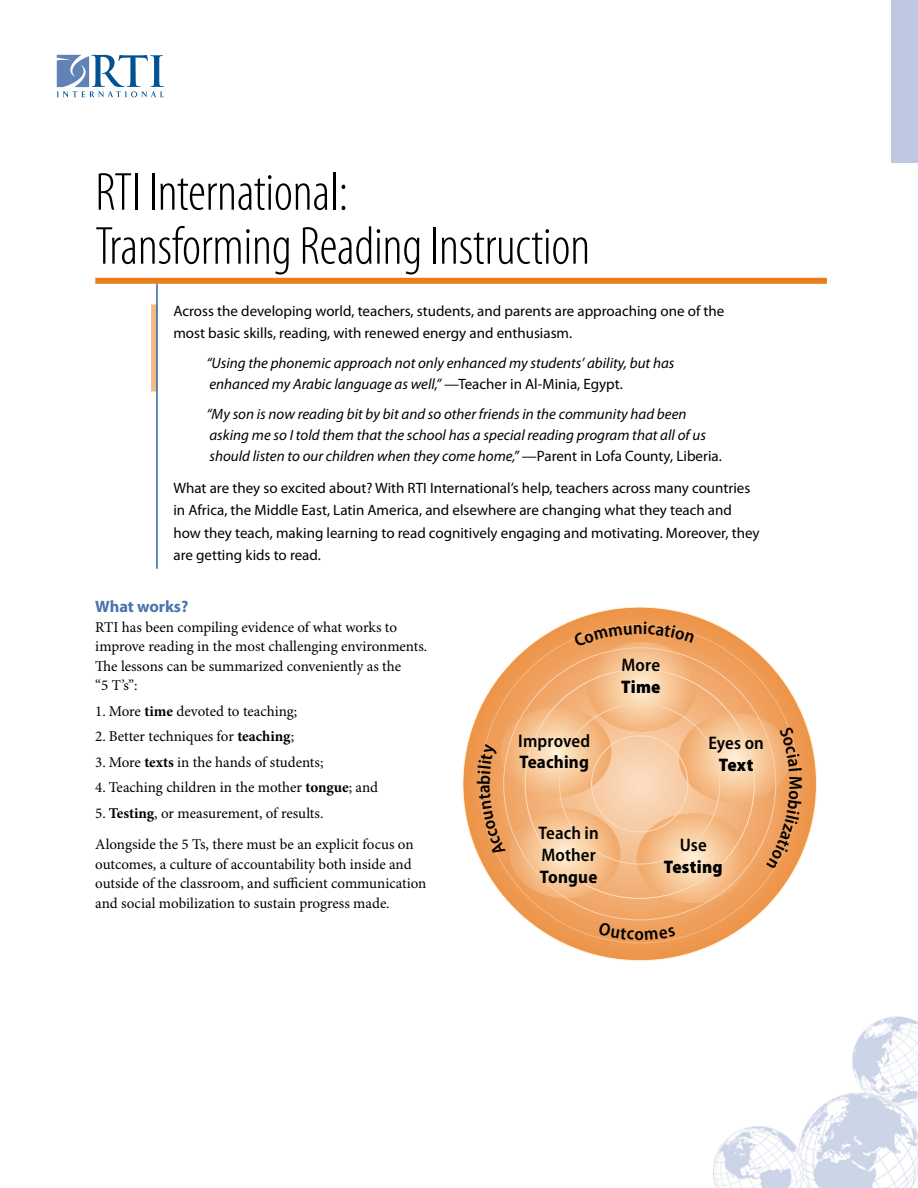
<style>
.page{position:relative;width:918px;height:1188px;background:#fff}
.page>*{position:absolute;margin:0;border:0;box-sizing:border-box;transform-origin:0 0}
.t1{font:300 condensed 54px/54px "Myriad Pro";letter-spacing:-.005em;color:#000}
.t2{font:600 semi-condensed 18.15px/21.9px "Myriad Pro";letter-spacing:.005em;color:#000}
.t3{font:900 semi-condensed 18.15px "Myriad Pro";letter-spacing:.01em;color:#000}
.t4{font:700 semi-condensed 18.15px "Myriad Pro";letter-spacing:.01em;color:#000}
.t5{font:700 16.5px "Myriad Pro";letter-spacing:-.005em;color:#4974ad}
.t6{font:15px/19.5px "Minion Pro";color:#000}
.t7{font:15px/22.5px "Myriad Pro";color:#000}
.t8{font:italic 15px/21px "Myriad Pro";color:#000}
.s1{font-style:normal}
.s2{font-weight:700}
</style>
<div class="page">
<img style="left:713px;top:1016px;width:205px;height:172px">
<svg style="left:57px;top:55px;width:107px;height:42px"></svg>
<div style="left:891px;top:0;width:27px;height:162px;background:#bec9e1"></div>
<div style="left:151px;top:304px;width:6px;height:87px;background:#f4b883"></div>
<hr style="left:156px;top:283px;width:2px;height:286px;background:#2f68a4">
<div style="left:95px;top:278px;width:732px;height:6px;background:#e87d1e"></div>
<svg style="left:463px;top:607px;width:354px;height:354px"></svg>
<svg style="left:477px;top:621px;width:325px;height:282px"></svg>
<svg style="left:598px;top:922px;width:77px;height:18px"></svg>
<h1 class="t1" style="left:95px;top:166px;width:496px">RTI International:<br>Transforming Reading Instruction</h1>
<p class="t7" style="left:173px;top:299px;width:552px">Across the developing world, teachers, students, and parents are approaching one of the most basic skills, reading, with renewed energy and enthusiasm.</p>
<p class="t8" style="left:206px;top:352px;width:470px">“Using the phonemic approach not only enhanced my students’ ability, but has enhanced my Arabic language as well,” <span class="s1">—Teacher in Al-Minia, Egypt.</span></p>
<p class="t8" style="left:206px;top:403px;width:517px">“My son is now reading bit by bit and so other friends in the community had been asking me so I told them that the school has a special reading program that all of us should listen to our children when they come home,” <span class="s1">—Parent in Lofa County, Liberia.</span></p>
<p class="t7" style="left:173px;top:476px;width:588px">What are they so excited about? With RTI International’s help, teachers across many countries in Africa, the Middle East, Latin America, and elsewhere are changing what they teach and how they teach, making learning to read cognitively engaging and motivating. Moreover, they are getting kids to read.</p>
<p class="t5" style="left:95px;top:596px;width:95px">What works?</p>
<p class="t6" style="left:95px;top:618px;width:334px">RTI has been compiling evidence of what works to improve reading in the most challenging environments.<br>The lessons can be summarized conveniently as the<br>“5 T’s”:</p>
<p class="t6" style="left:95px;top:702px;width:203px">1. More <span class="s2">time</span> devoted to teaching;</p>
<p class="t6" style="left:95px;top:727px;width:200px">2. Better techniques for <span class="s2">teaching</span>;</p>
<p class="t6" style="left:95px;top:753px;width:230px">3. More <span class="s2">texts</span> in the hands of students;</p>
<p class="t6" style="left:95px;top:778px;width:284px">4. Teaching children in the mother <span class="s2">tongue</span>; and</p>
<p class="t6" style="left:95px;top:798px;width:320px;line-height:31.5px">5. <span class="s2">Testing</span>, or measurement, of results.<br>Alongside the 5 Ts, there must be an explicit focus on</p>
<p class="t6" style="left:95px;top:855px;width:333px">outcomes, a culture of accountability both inside and outside of the classroom, and sufficient communication and social mobilization to sustain progress made.</p>
<p class="t2" style="left:622px;top:654px;width:40px">More</p>
<p class="t3" style="left:621px;top:676px;width:41px">Time</p>
<p class="t2" style="left:518px;top:730px;width:73px">Improved</p>
<p class="t4" style="left:519px;top:752px;width:71px">Teaching</p>
<p class="t2" style="left:708px;top:732px;width:57px">Eyes on</p>
<p class="t3" style="left:719px;top:755px;width:36px">Text</p>
<p class="t2" style="left:538px;top:823px;width:62px">Teach in<br>Mother</p>
<p class="t4" style="left:540px;top:867px;width:59px">Tongue</p>
<p class="t2" style="left:680px;top:835px;width:29px">Use</p>
<p class="t3" style="left:664px;top:857px;width:60px">Testing</p>
</div>
